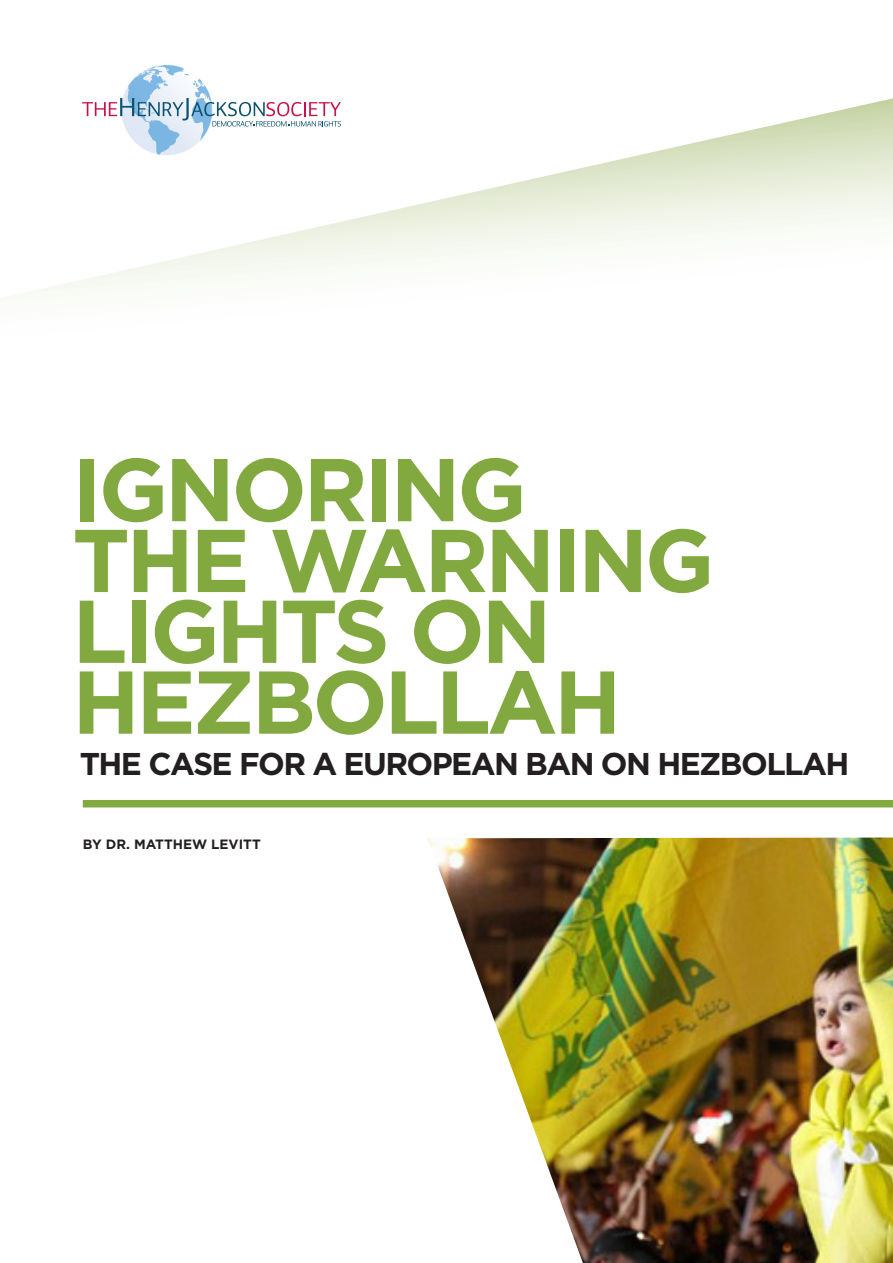
<style>
.page{position:relative;width:893px;height:1263px;background:#fff}
.page>*{position:absolute;margin:0;border:0;box-sizing:border-box;transform-origin:0 0}
.t1{font:700 88.95px/70.8px "Gotham";letter-spacing:-.04em;color:#81a940}
.t2{font:700 31.5px "Gotham";letter-spacing:-.05em;color:#231f20}
.t3{font:700 13.5px "Gotham";color:#231f20}
</style>
<div class="page">
<svg style="left:13px;top:98px;width:880px;height:198px"></svg>
<svg style="left:82px;top:65px;width:259px;height:90px"></svg>
<img style="left:428px;top:837px;width:465px;height:426px">
<div style="left:83px;top:800px;width:810px;height:7px;background:#81a940"></div>
<p class="t1" style="left:72px;top:452px;width:644px">IGNORING<br>THE WARNING<br>LIGHTS ON<br>HEZBOLLAH</p>
<p class="t2" style="left:80px;top:746px;width:771px">THE CASE FOR A EUROPEAN BAN ON HEZBOLLAH</p>
<p class="t3" style="left:83px;top:836px;width:180px">BY DR. MATTHEW LEVITT</p>
</div>
